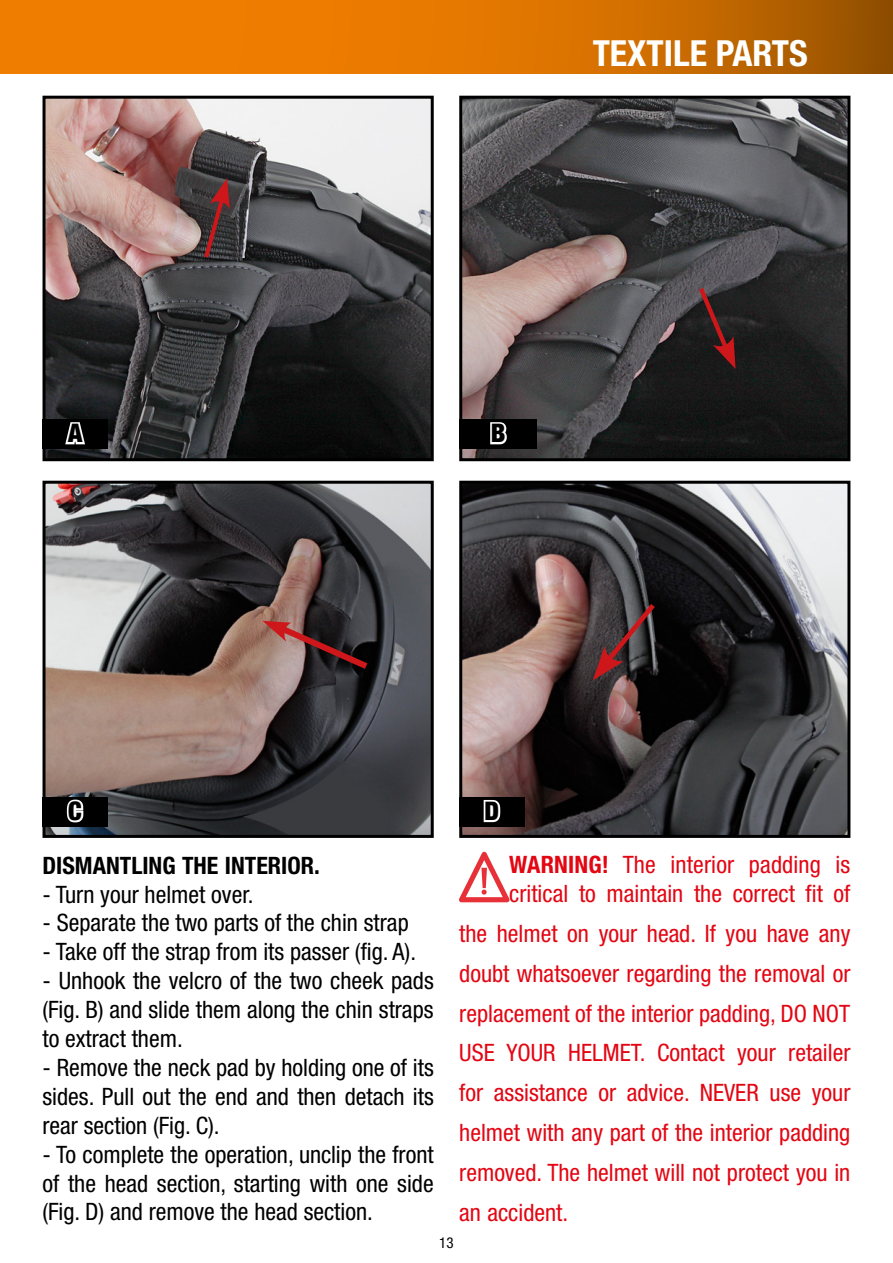
<style>
.page{position:relative;width:893px;height:1263px;background:#fff}
.page>*{position:absolute;margin:0;border:0;box-sizing:border-box;transform-origin:0 0}
.t1{font:700 condensed 36px "Helvetica Neue";color:#fff}
.t2{font:900 condensed 25.5px "Helvetica Neue";color:#000}
.t3{font:condensed 24px/28.8px "Helvetica Neue";color:#000;text-align:justify}
.t4{font:condensed 24px/39.9px "Helvetica Neue";color:#e30613}
.t5{font:700 condensed 24px "Helvetica Neue";color:#000}
.t6{font:condensed 15px "Helvetica Neue";color:#000}
.s1{font-weight:700}
</style>
<div class="page">
<svg style="left:0;top:0;width:893px;height:73px;background:#d97200"></svg>
<img style="left:47px;top:100px;width:383px;height:357px">
<div style="left:43px;top:96px;width:391px;height:365px;border:3px solid #000"></div>
<img style="left:463px;top:100px;width:383px;height:357px">
<div style="left:459px;top:96px;width:391px;height:365px;border:3px solid #000"></div>
<svg style="left:695px;top:283px;width:40px;height:86px;background:#3f2324"></svg>
<img style="left:47px;top:485px;width:383px;height:349px">
<div style="left:43px;top:481px;width:391px;height:357px;border:3px solid #000"></div>
<img style="left:463px;top:485px;width:383px;height:349px">
<div style="left:459px;top:481px;width:391px;height:357px;border:3px solid #000"></div>
<svg style="left:263px;top:620px;width:111px;height:54px;background:#624241"></svg>
<div style="left:43px;top:420px;width:65px;height:29px;background:#000"></div>
<svg style="left:63px;top:380px;width:25px;height:65px"></svg>
<div style="left:43px;top:797px;width:65px;height:30px;background:#000"></div>
<svg style="left:66px;top:799px;width:18px;height:24px"></svg>
<div style="left:459px;top:420px;width:78px;height:29px;background:#000"></div>
<svg style="left:490px;top:422px;width:17px;height:23px"></svg>
<div style="left:459px;top:797px;width:65px;height:30px;background:#000"></div>
<svg style="left:483px;top:800px;width:18px;height:23px"></svg>
<svg style="left:593px;top:599px;width:67px;height:81px;background:#4b3335"></svg>
<svg style="left:201px;top:178px;width:29px;height:84px;background:#543132"></svg>
<svg style="left:459px;top:852px;width:50px;height:50px"></svg>
<p class="t2" style="left:68px;top:412px;width:16px">A</p>
<h1 class="t1" style="left:593px;top:32px;width:217px">TEXTILE PARTS</h1>
<p class="t2" style="left:491px;top:412px;width:16px">B</p>
<p class="t2" style="left:68px;top:790px;width:15px">C</p>
<p class="t5" style="left:43px;top:851px;width:279px">DISMANTLING THE INTERIOR.</p>
<p class="t3" style="left:43px;top:879px;width:212px">- Turn your helmet over.</p>
<p class="t3" style="left:43px;top:908px;width:368px">- Separate the two parts of the chin strap</p>
<p class="t3" style="left:43px;top:937px;width:375px">- Take off the strap from its passer (fig. A).</p>
<p class="t3" style="left:43px;top:966px;width:393px">- Unhook the velcro of the two cheek pads (Fig. B) and slide them along the chin straps to extract them.</p>
<p class="t3" style="left:43px;top:1053px;width:393px">- Remove the neck pad by holding one of its sides. Pull out the end and then detach its rear section (Fig. C).</p>
<p class="t3" style="left:43px;top:1139px;width:393px">- To complete the operation, unclip the front of the head section, starting with one side (Fig. D) and remove the head section.</p>
<p class="t2" style="left:484px;top:790px;width:16px">D</p>
<p class="t4" style="left:509px;top:850px;width:343px;line-height:28.8px"><span class="s1">WARNING!</span> The interior padding is critical to maintain the correct fit of</p>
<p class="t4" style="left:459px;top:913px;width:393px;text-align:justify">the helmet on your head. If you have any doubt whatsoever regarding the removal or replacement of the interior padding, DO NOT USE YOUR HELMET. Contact your retailer for assistance or advice. NEVER use your helmet with any part of the interior padding removed. The helmet will not protect you in an accident.</p>
<p class="t6" style="left:439px;top:1234px;width:16px">13</p>
</div>
